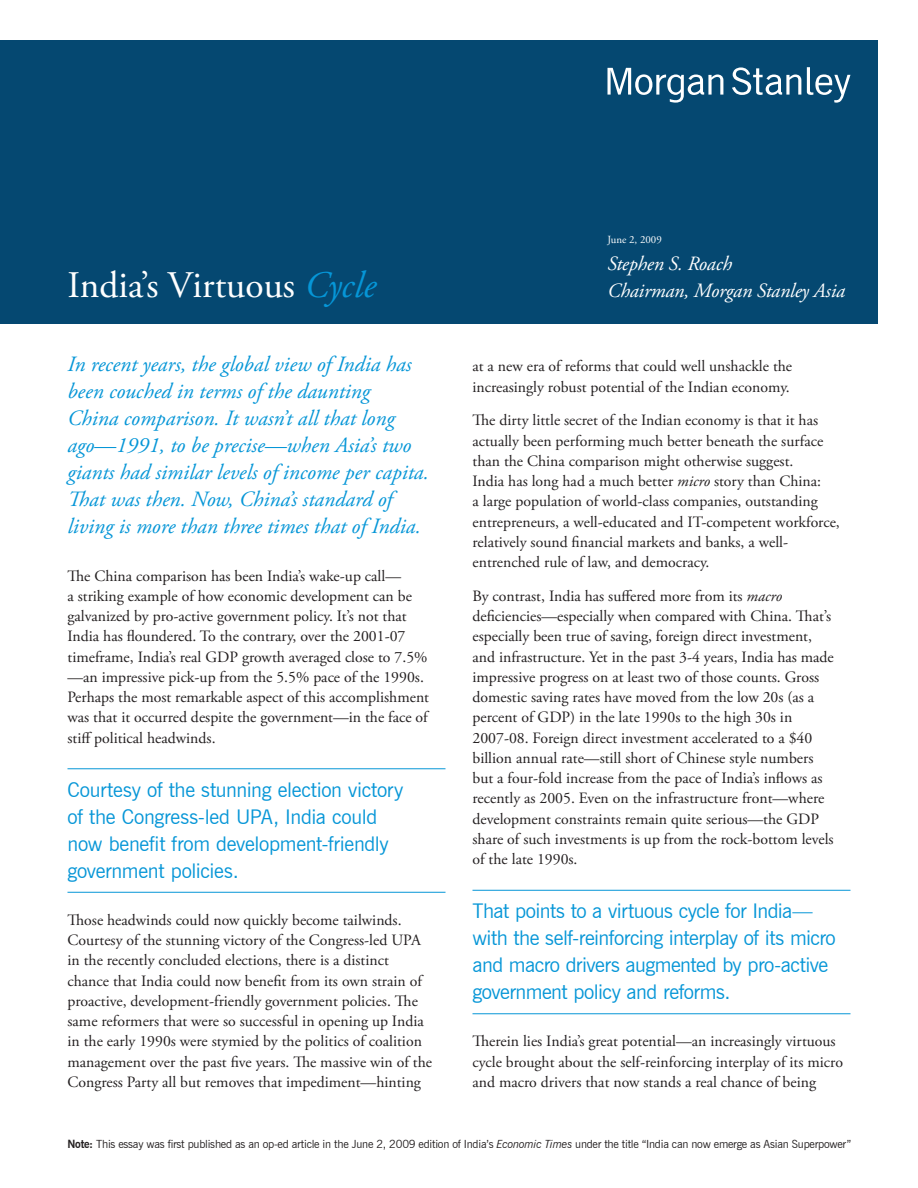
<style>
.page{position:relative;width:918px;height:1188px;background:#fff}
.page>*{position:absolute;margin:0;border:0;box-sizing:border-box;transform-origin:0 0}
.t1{font:37.5px "Adobe Garamond Pro";color:#fff}
.t2{font:italic 21.75px/27px "Adobe Garamond Pro";color:#0696d7}
.t3{font:20.25px/27px "News Gothic BT";letter-spacing:-.02em;color:#0696d7}
.t4{font:italic 20.25px/27px "Adobe Garamond Pro";letter-spacing:-.01em;color:#fff}
.t5{font:15.75px/20.2px "Adobe Garamond Pro";color:#231f20}
.t6{font:11.25px "News Gothic BT";letter-spacing:-.02em;color:#231f20}
.t7{font:10.8px "Adobe Garamond Pro";color:#fff}
.s1{font-style:italic;color:#0696d7}
.s2{font-style:italic}
.s3{font-weight:700}
</style>
<div class="page">
<hr style="left:68px;top:769px;width:378px;height:1px;background:#0696d7">
<hr style="left:68px;top:892px;width:378px;height:1px;background:#0696d7">
<div style="left:0;top:40px;width:878px;height:284px;background:#054871"></div>
<svg style="left:807px;top:67px;width:43px;height:36px"></svg>
<svg style="left:732px;top:67px;width:69px;height:28px"></svg>
<svg style="left:608px;top:68px;width:115px;height:35px"></svg>
<hr style="left:472px;top:890px;width:378px;height:1px;background:#0696d7">
<hr style="left:472px;top:1014px;width:378px;height:1px;background:#0696d7">
<h1 class="t1" style="left:68px;top:263px;width:310px">India’s Virtuous <span class="s1">Cycle</span></h1>
<p class="t2" style="left:68px;top:351px;width:363px">In recent years, the global view of India has been couched in terms of the daunting<br>China comparison. It wasn’t all that long ago—1991, to be precise—when Asia’s two giants had similar levels of income per capita.<br>That was then. Now, China’s standard of living is more than three times that of India.</p>
<p class="t5" style="left:68px;top:566px;width:363px">The China comparison has been India’s wake-up call—<br>a striking example of how economic development can be galvanized by pro-active government policy. It’s not that India has floundered. To the contrary, over the 2001-07 timeframe, India’s real GDP growth averaged close to 7.5% —an impressive pick-up from the 5.5% pace of the 1990s.<br>Perhaps the most remarkable aspect of this accomplishment was that it occurred despite the government—in the face of stiff political headwinds.</p>
<p class="t3" style="left:68px;top:776px;width:337px">Courtesy of the stunning election victory of the Congress-led UPA, India could now benefit from development-friendly government policies.</p>
<p class="t5" style="left:68px;top:910px;width:366px">Those headwinds could now quickly become tailwinds.<br>Courtesy of the stunning victory of the Congress-led UPA in the recently concluded elections, there is a distinct chance that India could now benefit from its own strain of proactive, development-friendly government policies. The same reformers that were so successful in opening up India in the early 1990s were stymied by the politics of coalition management over the past five years. The massive win of the Congress Party all but removes that impediment—hinting</p>
<p class="t7" style="left:608px;top:233px;width:56px">June 2, 2009</p>
<p class="t4" style="left:608px;top:251px;width:239px">Stephen S. Roach<br>Chairman, Morgan Stanley Asia</p>
<p class="t5" style="left:472px;top:357px;width:321px">at a new era of reforms that could well unshackle the increasingly robust potential of the Indian economy.</p>
<p class="t5" style="left:472px;top:411px;width:369px">The dirty little secret of the Indian economy is that it has actually been performing much better beneath the surface than the China comparison might otherwise suggest.<br>India has long had a much better <span class="s2">micro</span> story than China:<br>a large population of world-class companies, outstanding entrepreneurs, a well-educated and IT-competent workforce, relatively sound financial markets and banks, a well&shy;entrenched rule of law, and democracy.</p>
<p class="t5" style="left:472px;top:586px;width:363px">By contrast, India has suffered more from its <span class="s2">macro </span>deficiencies—especially when compared with China. That’s especially been true of saving, foreign direct investment, and infrastructure. Yet in the past 3-4 years, India has made impressive progress on at least two of those counts. Gross domestic saving rates have moved from the low 20s (as a percent of GDP) in the late 1990s to the high 30s in 2007-08. Foreign direct investment accelerated to a $40 billion annual rate—still short of Chinese style numbers but a four-fold increase from the pace of India’s inflows as recently as 2005. Even on the infrastructure front—where development constraints remain quite serious—the GDP share of such investments is up from the rock-bottom levels of the late 1990s.</p>
<p class="t3" style="left:472px;top:897px;width:365px">That points to a virtuous cycle for India— with the self-reinforcing interplay of its micro and macro drivers augmented by pro-active government policy and reforms.</p>
<p class="t5" style="left:472px;top:1032px;width:372px">Therein lies India’s great potential—an increasingly virtuous cycle brought about the self-reinforcing interplay of its micro and macro drivers that now stands a real chance of being</p>
<p class="t6" style="left:68px;top:1137px;width:785px"><span class="s3">Note:</span> This essay was first published as an op-ed article in the June 2, 2009 edition of India’s <span class="s2">Economic Times</span> under the title “India can now emerge as Asian Superpower”</p>
</div>
